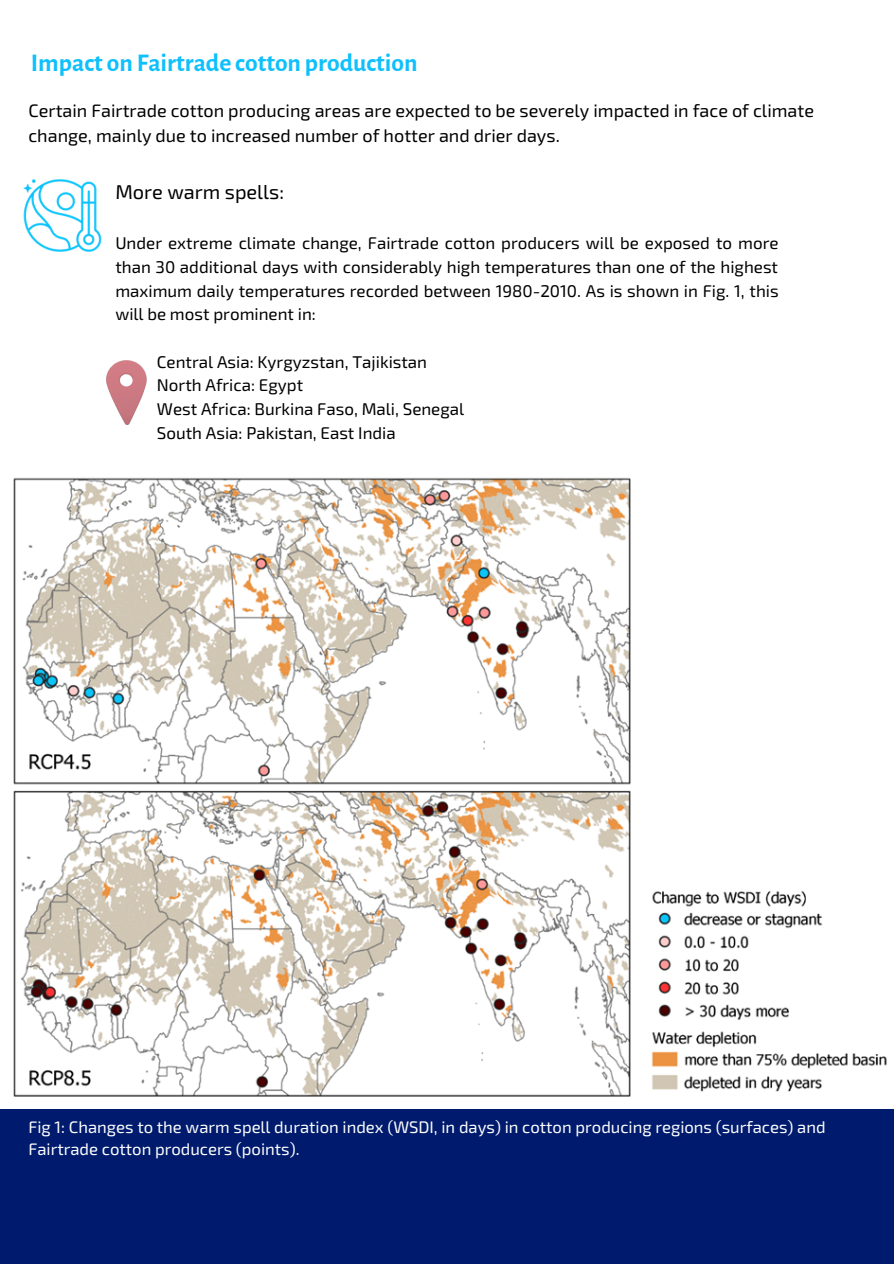
<style>
.page{position:relative;width:894px;height:1264px;background:#fff}
.page>*{position:absolute;margin:0;border:0;box-sizing:border-box;transform-origin:0 0}
.t1{font:700 25.5px "Alegreya Sans";color:#0fc0fc}
.t2{font:19.95px "Exo 2";color:#000}
.t3{font:18px/24.8px "Exo 2";color:#000}
.t4{font:16.95px/23.7px "Exo 2";color:#000;text-align:justify}
.t5{font:16.65px/22.5px "Exo 2";color:#fdfdfd}
</style>
<div class="page">
<img style="left:23px;top:179px;width:79px;height:73px">
<img style="left:107px;top:361px;width:39px;height:64px">
<div style="left:0;top:835px;width:893px;height:428px;background:#001b6e"></div>
<img style="left:0;top:477px;width:893px;height:631px">
<p class="t1" style="left:31px;top:50px;width:388px">Impact on Fairtrade cotton production</p>
<p class="t3" style="left:28px;top:98px;width:786px">Certain Fairtrade cotton producing areas are expected to be severely impacted in face of climate change, mainly due to increased number of hotter and drier days.</p>
<p class="t2" style="left:115px;top:179px;width:170px">More warm spells:</p>
<p class="t4" style="left:115px;top:231px;width:664px">Under extreme climate change, Fairtrade cotton producers will be exposed to more than 30 additional days with considerably high temperatures than one of the highest maximum daily temperatures recorded between 1980-2010. As is shown in Fig. 1, this will be most prominent in:</p>
<p class="t4" style="left:157px;top:349px;width:271px">Central Asia: Kyrgyzstan, Tajikistan</p>
<p class="t4" style="left:157px;top:372px;width:148px">North Africa: Egypt</p>
<p class="t4" style="left:157px;top:396px;width:309px">West Africa: Burkina Faso, Mali, Senegal</p>
<p class="t4" style="left:157px;top:420px;width:240px">South Asia: Pakistan, East India</p>
<p class="t5" style="left:28px;top:1114px;width:798px">Fig 1: Changes to the warm spell duration index (WSDI, in days) in cotton producing regions (surfaces) and<br>Fairtrade cotton producers (points).</p>
</div>
